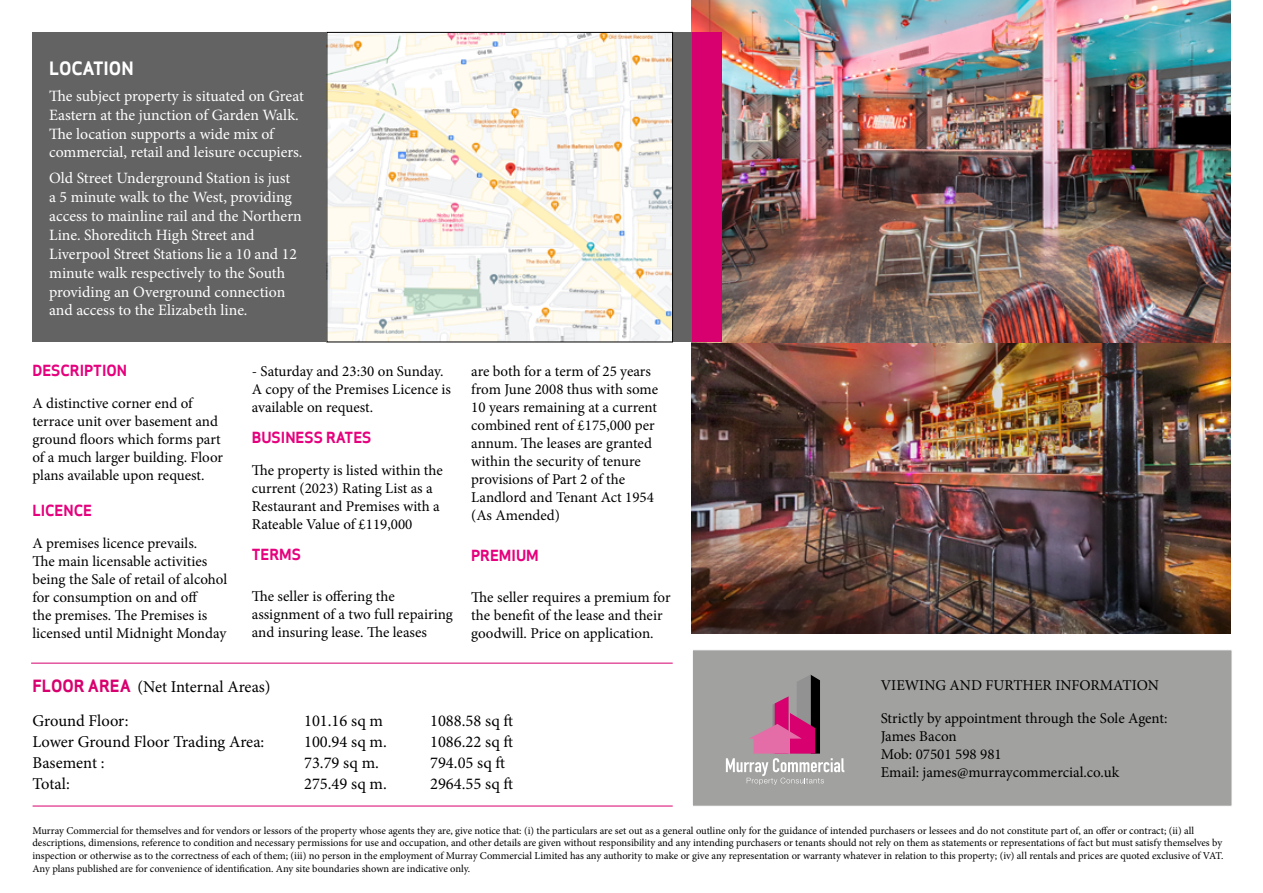
<style>
.page{position:relative;width:1263px;height:893px;background:#fff}
.page>*{position:absolute;margin:0;border:0;box-sizing:border-box;transform-origin:0 0}
.t1{font:18px "Apex Sans Bold T";color:#fff}
.t2{font:16.5px/34.5px "Minion Pro";color:#000}
.t3{font:15.75px/18.9px "Minion Pro";color:#fff}
.t4{font:15px/18px "Minion Pro";color:#000}
.t5{font:15px "Apex Sans Bold T";color:#e6007d}
.t6{font:10.5px/12.6px "Minion Pro";letter-spacing:-.005em;color:#000}
.s1{font-family:"Apex Sans Bold T";color:#d7006e}
</style>
<div class="page">
<img style="left:692px;top:342px;width:538px;height:292px">
<img style="left:692px;top:0;width:538px;height:342px">
<div style="left:692px;top:650px;width:540px;height:156px;background:#9d9d9c"></div>
<div style="left:32px;top:32px;width:679px;height:310px;background:#646363"></div>
<div style="left:692px;top:32px;width:29px;height:310px;background:#d7006e"></div>
<img style="left:329px;top:34px;width:342px;height:306px">
<div style="left:327px;top:32px;width:346px;height:310px;border:1px solid #000"></div>
<svg style="left:726px;top:675px;width:118px;height:110px"></svg>
<hr style="left:31px;top:663px;width:642px;height:1px;background:#d7006e">
<hr style="left:33px;top:806px;width:640px;height:1px;background:#d7006e">
<p class="t1" style="left:49px;top:57px;width:86px">LOCATION</p>
<p class="t3" style="left:49px;top:86px;width:256px">The subject property is situated on Great Eastern at the junction of Garden Walk.<br>The location supports a wide mix of commercial, retail and leisure occupiers.</p>
<p class="t3" style="left:49px;top:169px;width:254px">Old Street Underground Station is just<br>a 5 minute walk to the West, providing access to mainline rail and the Northern Line. Shoreditch High Street and Liverpool Street Stations lie a 10 and 12 minute walk respectively to the South providing an Overground connection and access to the Elizabeth line.</p>
<p class="t5" style="left:32px;top:361px;width:96px">DESCRIPTION</p>
<p class="t4" style="left:32px;top:394px;width:192px">A distinctive corner end of terrace unit over basement and ground floors which forms part of a much larger building. Floor plans available upon request.</p>
<p class="t5" style="left:32px;top:501px;width:61px">LICENCE</p>
<p class="t4" style="left:32px;top:534px;width:196px">A premises licence prevails.<br>The main licensable activities being the Sale of retail of alcohol for consumption on and off<br>the premises. The Premises is licensed until Midnight Monday</p>
<p class="t4" style="left:252px;top:362px;width:201px">- Saturday and 23:30 on Sunday.<br>A copy of the Premises Licence is available on request.</p>
<p class="t5" style="left:252px;top:428px;width:121px">BUSINESS RATES</p>
<p class="t4" style="left:252px;top:461px;width:193px">The property is listed within the current (2023) Rating List as a<br>Restaurant and Premises with a<br>Rateable Value of £119,000</p>
<p class="t5" style="left:252px;top:545px;width:51px">TERMS</p>
<p class="t4" style="left:252px;top:588px;width:202px">The seller is offering the assignment of a two full repairing and insuring lease. The leases</p>
<p class="t4" style="left:471px;top:362px;width:188px">are both for a term of 25 years from June 2008 thus with some<br>10 years remaining at a current combined rent of £175,000 per annum. The leases are granted within the security of tenure provisions of Part 2 of the<br>Landlord and Tenant Act 1954 (As Amended)</p>
<p class="t5" style="left:471px;top:546px;width:69px">PREMIUM</p>
<p class="t4" style="left:471px;top:588px;width:201px">The seller requires a premium for the benefit of the lease and their goodwill. Price on application.</p>
<p class="t2" style="left:33px;top:669px;width:240px"><span class="s1">FLOOR AREA</span> (Net Internal Areas)<br>Ground Floor:</p>
<p class="t2" style="left:304px;top:704px;width:80px">101.16 sq m</p>
<p class="t2" style="left:430px;top:704px;width:84px">1088.58 sq ft</p>
<p class="t2" style="left:33px;top:725px;width:233px">Lower Ground Floor Trading Area:</p>
<p class="t2" style="left:304px;top:725px;width:84px">100.94 sq m.</p>
<p class="t2" style="left:430px;top:725px;width:84px">1086.22 sq ft</p>
<p class="t2" style="left:33px;top:746px;width:73px">Basement :</p>
<p class="t2" style="left:304px;top:746px;width:76px">73.79 sq m.</p>
<p class="t2" style="left:430px;top:746px;width:77px">794.05 sq ft</p>
<p class="t2" style="left:33px;top:767px;width:39px">Total:</p>
<p class="t2" style="left:304px;top:767px;width:84px">275.49 sq m.</p>
<p class="t2" style="left:430px;top:767px;width:84px">2964.55 sq ft</p>
<p class="t4" style="left:881px;top:670px;width:288px;line-height:32.2px">VIEWING AND FURTHER INFORMATION<br>Strictly by appointment through the Sole Agent:</p>
<p class="t4" style="left:881px;top:727px;width:240px">James Bacon<br>Mob: 07501 598 981<br>Email: james@murraycommercial.co.uk</p>
<p class="t6" style="left:32px;top:824px;width:1192px">Murray Commercial for themselves and for vendors or lessors of the property whose agents they are, give notice that: (i) the particulars are set out as a general outline only for the guidance of intended purchasers or lessees and do not constitute part of, an offer or contract; (ii) all descriptions, dimensions, reference to condition and necessary permissions for use and occupation, and other details are given without responsibility and any intending purchasers or tenants should not rely on them as statements or representations of fact but must satisfy themselves by inspection or otherwise as to the correctness of each of them; (iii) no person in the employment of Murray Commercial Limited has any authority to make or give any representation or warranty whatever in relation to this property; (iv) all rentals and prices are quoted exclusive of VAT.<br>Any plans published are for convenience of identification. Any site boundaries shown are indicative only.</p>
</div>
